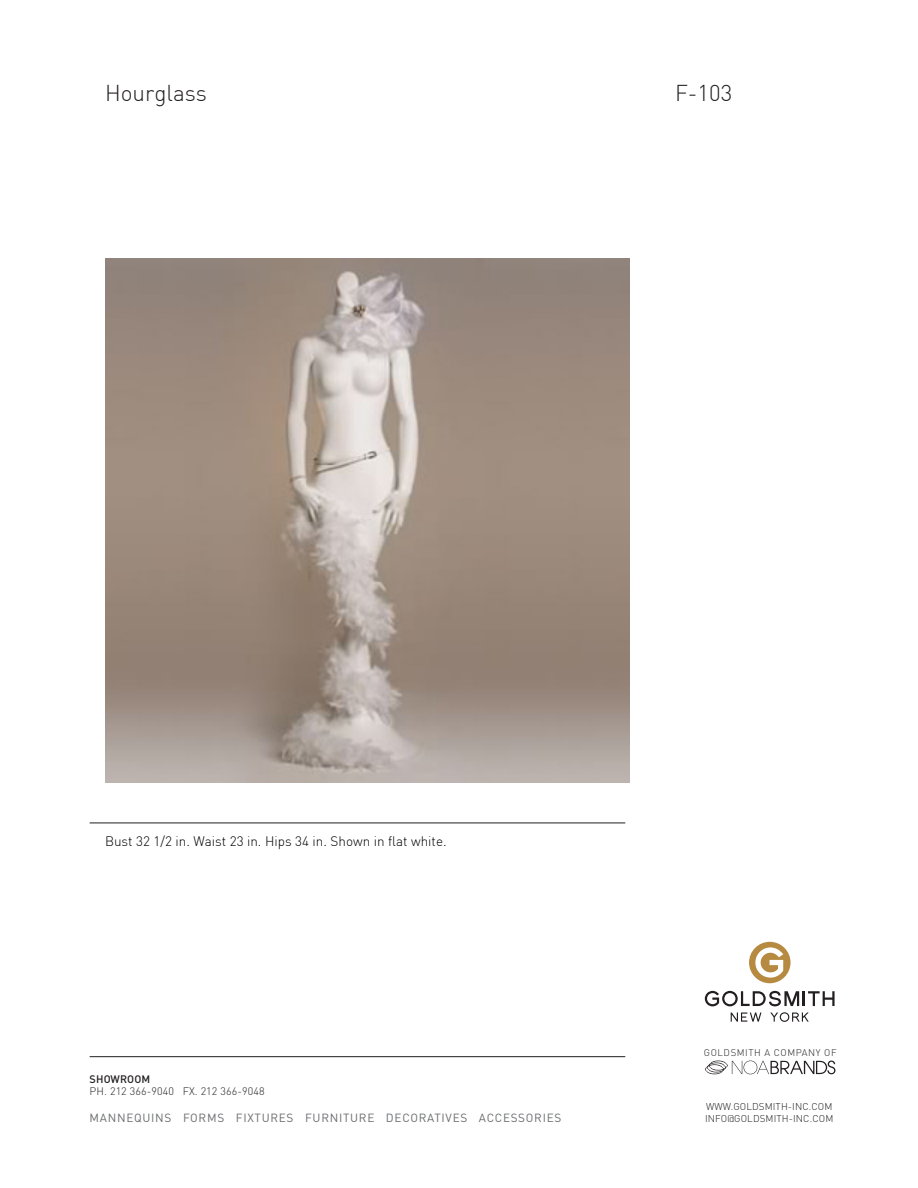
<style>
.page{position:relative;width:918px;height:1188px;background:#fff}
.page>*{position:absolute;margin:0;border:0;box-sizing:border-box;transform-origin:0 0}
.t1{font:300 22.5px "DIN Pro";color:#231f20}
.t2{font:300 13.5px "DIN Pro";color:#000}
.t3{font:11.7px "DIN";letter-spacing:.06em;color:#6c6d70}
.t4{font:300 10.8px "DIN";letter-spacing:.01em;color:#231f20}
.t5{font:500 10.8px "DIN";letter-spacing:.01em;color:#231f20}
.t6{font:300 9.75px "DIN";letter-spacing:.01em;color:#231f20}
.t7{font:300 9.6px "DIN";letter-spacing:.06em;color:#231f20}
</style>
<div class="page">
<hr style="left:90px;top:823px;width:535px;height:1px;background:#231f20">
<hr style="left:90px;top:1056px;width:535px;height:1px;background:#231f20">
<div style="left:749px;top:942px;width:42px;height:41px;background:#b68b41;border-radius:50%"></div>
<svg style="left:705px;top:991px;width:130px;height:15px"></svg>
<svg style="left:731px;top:1013px;width:30px;height:9px"></svg>
<svg style="left:770px;top:1012px;width:39px;height:10px"></svg>
<svg style="left:755px;top:947px;width:28px;height:31px"></svg>
<svg style="left:705px;top:1061px;width:130px;height:13px"></svg>
<img style="left:105px;top:258px;width:525px;height:525px">
<h1 class="t1" style="left:105px;top:83px;width:104px">Hourglass</h1>
<h1 class="t1" style="left:675px;top:83px;width:59px">F-103</h1>
<p class="t2" style="left:105px;top:836px;width:343px">Bust 32 1/2 in. Waist 23 in. Hips 34 in. Shown in flat white.</p>
<p class="t5" style="left:90px;top:1072px;width:62px">SHOWROOM</p>
<p class="t4" style="left:90px;top:1085px;width:177px">PH. 212 366-9040 FX. 212 366-9048</p>
<p class="t3" style="left:90px;top:1110px;width:473px">MANNEQUINS FORMS FIXTURES FURNITURE DECORATIVES ACCESSORIES</p>
<p class="t7" style="left:704px;top:1047px;width:134px">GOLDSMITH A COMPANY OF</p>
<p class="t6" style="left:706px;top:1100px;width:128px">WWW.GOLDSMITH-INC.COM</p>
<p class="t6" style="left:705px;top:1112px;width:130px">INFO@GOLDSMITH-INC.COM</p>
</div>
